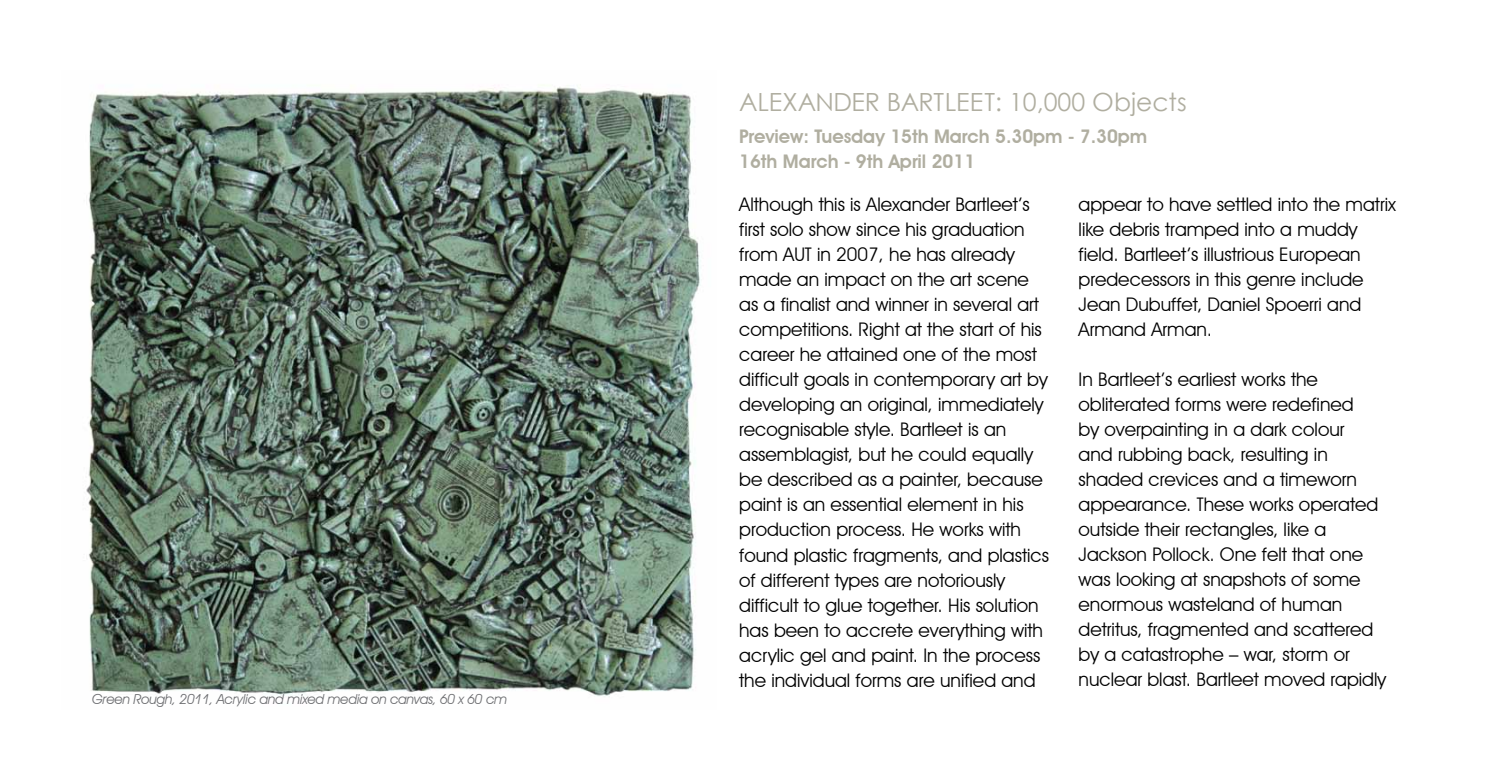
<style>
.page{position:relative;width:1489px;height:780px;background:#fff}
.page>*{position:absolute;margin:0;border:0;box-sizing:border-box;transform-origin:0 0}
.t1{font:25px "Century Gothic";color:#b0aea0}
.t2{font:18.75px/25px "Avant Garde IT Cby BT";color:#000}
.t3{font:600 18.75px/25px "Avant Garde IT Cby BT";color:#b0aea0}
.t4{font:italic 13.75px "Avant Garde IT Cby BT";letter-spacing:-.02em;color:#6d6e71}
</style>
<div class="page">
<img style="left:86px;top:85px;width:615px;height:612px">
<p class="t4" style="left:92px;top:690px;width:416px">Green Rough, 2011, Acrylic and mixed media on canvas, 60 x 60 cm</p>
<h1 class="t1" style="left:739px;top:84px;width:449px">ALEXANDER BARTLEET: 10,000 Objects</h1>
<p class="t3" style="left:739px;top:124px;width:409px">Preview: Tuesday 15th March 5.30pm - 7.30pm<br>16th March - 9th April 2011</p>
<p class="t2" style="left:739px;top:192px;width:311px">Although this is Alexander Bartleet’s first solo show since his graduation from AUT in 2007, he has already made an impact on the art scene as a finalist and winner in several art competitions. Right at the start of his career he attained one of the most difficult goals in contemporary art by developing an original, immediately recognisable style. Bartleet is an assemblagist, but he could equally be described as a painter, because paint is an essential element in his production process. He works with found plastic fragments, and plastics of different types are notoriously difficult to glue together. His solution has been to accrete everything with acrylic gel and paint. In the process the individual forms are unified and</p>
<p class="t2" style="left:1078px;top:192px;width:319px">appear to have settled into the matrix like debris tramped into a muddy field. Bartleet’s illustrious European predecessors in this genre include<br>Jean Dubuffet, Daniel Spoerri and<br>Armand Arman.</p>
<p class="t2" style="left:1078px;top:367px;width:309px">In Bartleet’s earliest works the obliterated forms were redefined<br>by overpainting in a dark colour<br>and rubbing back, resulting in shaded crevices and a timeworn appearance. These works operated outside their rectangles, like a<br>Jackson Pollock. One felt that one was looking at snapshots of some enormous wasteland of human detritus, fragmented and scattered by a catastrophe – war, storm or nuclear blast. Bartleet moved rapidly</p>
</div>
